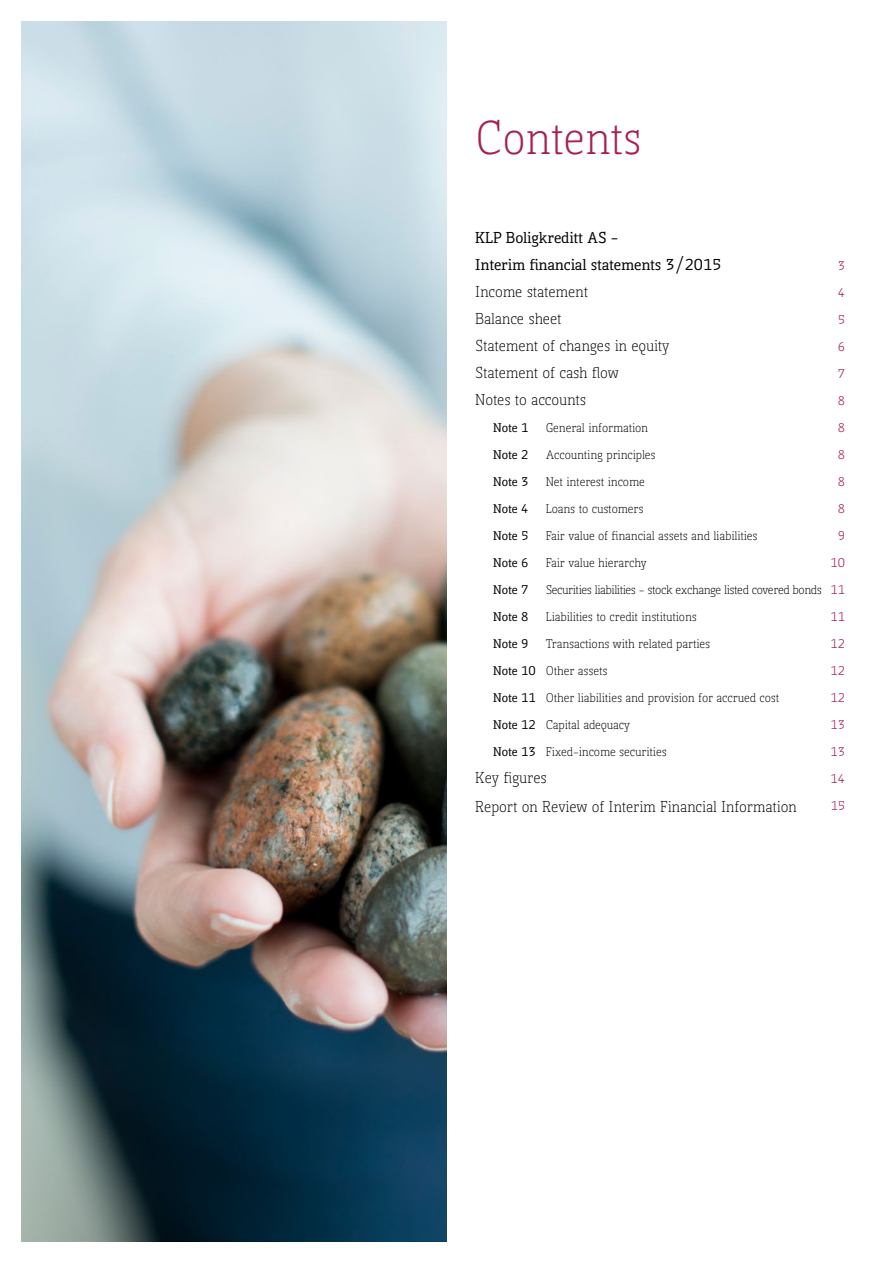
<style>
.page{position:relative;width:893px;height:1263px;background:#fff}
.page>*{position:absolute;margin:0;border:0;box-sizing:border-box;transform-origin:0 0}
.t1{font:300 45px "Kofi Pure Serif";color:#a7214d}
.t2{font:300 15px "Kofi Pure Serif";color:#000}
.t3{font:500 15px/27px "Kofi Pure Serif";color:#000}
.t4{font:300 12px "Kofi Pure Serif";color:#000}
.t5{font:300 12px "Kofi Pure Serif";letter-spacing:-.025em;color:#000}
.t6{font:500 12px "Kofi Pure Serif";color:#000}
.t7{font:12px "Kofi Pure Serif";color:#a7214d}
.s1{font-weight:400;color:#a7214d}
.s2{font-weight:500}
</style>
<div class="page">
<img style="left:21px;top:21px;width:425px;height:1221px">
<h1 class="t1" style="left:475px;top:111px;width:168px">Contents</h1>
<p class="t3" style="left:475px;top:224px;width:248px">KLP Boligkreditt AS –<br>Interim financial statements 3/2015</p>
<p class="t7" style="left:838px;top:258px;width:9px">3</p>
<p class="t2" style="left:475px;top:282px;width:114px">Income statement</p>
<p class="t7" style="left:838px;top:285px;width:9px">4</p>
<p class="t2" style="left:475px;top:309px;width:88px">Balance sheet</p>
<p class="t7" style="left:838px;top:312px;width:9px">5</p>
<p class="t2" style="left:475px;top:336px;width:196px">Statement of changes in equity</p>
<p class="t7" style="left:838px;top:339px;width:9px">6</p>
<p class="t2" style="left:475px;top:363px;width:145px">Statement of cash flow</p>
<p class="t7" style="left:838px;top:366px;width:9px">7</p>
<p class="t2" style="left:475px;top:390px;width:112px">Notes to accounts</p>
<p class="t7" style="left:838px;top:393px;width:9px">8</p>
<p class="t6" style="left:493px;top:420px;width:37px">Note 1</p>
<p class="t4" style="left:546px;top:420px;width:104px">General information</p>
<p class="t7" style="left:838px;top:420px;width:9px">8</p>
<p class="t6" style="left:493px;top:447px;width:37px">Note 2</p>
<p class="t4" style="left:546px;top:447px;width:111px">Accounting principles</p>
<p class="t7" style="left:838px;top:447px;width:9px">8</p>
<p class="t6" style="left:493px;top:474px;width:37px">Note 3</p>
<p class="t4" style="left:546px;top:474px;width:101px">Net interest income</p>
<p class="t7" style="left:838px;top:474px;width:9px">8</p>
<p class="t6" style="left:493px;top:501px;width:37px">Note 4</p>
<p class="t4" style="left:546px;top:501px;width:99px">Loans to customers</p>
<p class="t7" style="left:838px;top:501px;width:9px">8</p>
<p class="t6" style="left:493px;top:528px;width:37px">Note 5</p>
<p class="t4" style="left:546px;top:528px;width:213px">Fair value of financial assets and liabilities</p>
<p class="t7" style="left:838px;top:528px;width:9px">9</p>
<p class="t6" style="left:493px;top:555px;width:37px">Note 6</p>
<p class="t4" style="left:546px;top:555px;width:103px">Fair value hierarchy</p>
<p class="t7" style="left:831px;top:555px;width:16px">10</p>
<p class="t6" style="left:493px;top:582px;width:37px">Note 7</p>
<p class="t5" style="left:546px;top:582px;width:301px">Securities liabilities - stock exchange listed covered bonds <span class="s1">11</span></p>
<p class="t6" style="left:493px;top:609px;width:37px">Note 8</p>
<p class="t4" style="left:546px;top:609px;width:153px">Liabilities to credit institutions</p>
<p class="t7" style="left:831px;top:609px;width:16px">11</p>
<p class="t6" style="left:493px;top:636px;width:37px">Note 9</p>
<p class="t4" style="left:546px;top:636px;width:166px">Transactions with related parties</p>
<p class="t7" style="left:831px;top:636px;width:16px">12</p>
<p class="t4" style="left:493px;top:663px;width:116px"><span class="s2">Note 10</span> Other assets</p>
<p class="t7" style="left:831px;top:663px;width:16px">12</p>
<p class="t4" style="left:493px;top:690px;width:287px"><span class="s2">Note 11</span> Other liabilities and provision for accrued cost</p>
<p class="t7" style="left:831px;top:690px;width:16px">12</p>
<p class="t4" style="left:493px;top:717px;width:138px"><span class="s2">Note 12</span> Capital adequacy</p>
<p class="t7" style="left:831px;top:717px;width:16px">13</p>
<p class="t4" style="left:493px;top:744px;width:175px"><span class="s2">Note 13</span> Fixed-income securities</p>
<p class="t7" style="left:831px;top:744px;width:16px">13</p>
<p class="t2" style="left:475px;top:768px;width:73px">Key figures</p>
<p class="t7" style="left:831px;top:771px;width:16px">14</p>
<p class="t2" style="left:475px;top:797px;width:323px">Report on Review of Interim Financial Information</p>
<p class="t7" style="left:831px;top:798px;width:16px">15</p>
</div>
